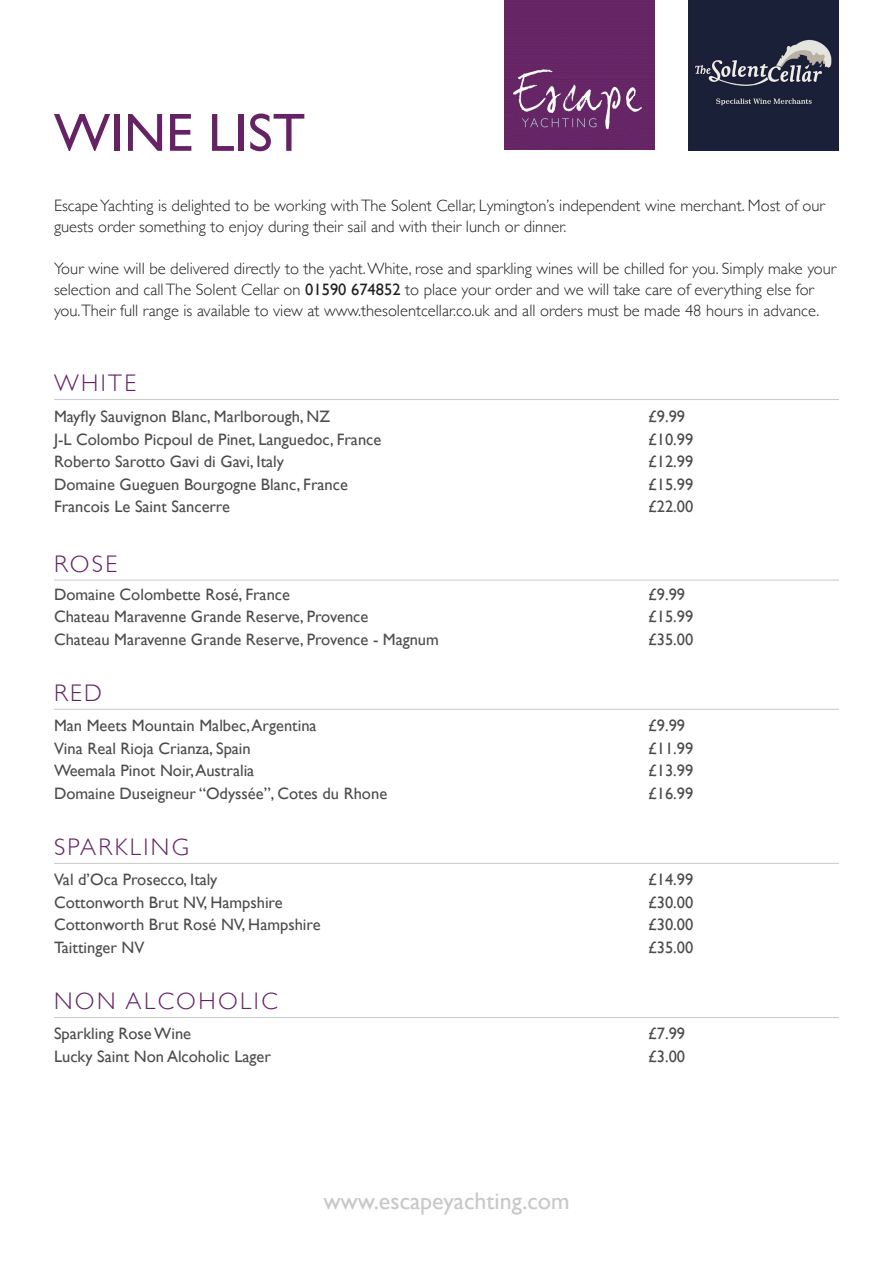
<style>
.page{position:relative;width:893px;height:1263px;background:#fff}
.page>*{position:absolute;margin:0;border:0;box-sizing:border-box;transform-origin:0 0}
.t1{font:54px "Gill Sans";color:#652366}
.t2{font:300 24px "Gill Sans";letter-spacing:.1em;color:#652366}
.t3{font:24px "Gill Sans";color:#c7c8ca}
.t4{font:16.5px "Gill Sans";color:#4b4c4d}
.t5{font:300 16.5px/21px "Gill Sans";color:#231f20}
.s1{font-weight:400}
</style>
<div class="page">
<img style="left:505px;top:0;width:150px;height:150px">
<img style="left:688px;top:0;width:151px;height:151px">
<hr style="left:54px;top:399px;width:785px;height:1px;background:#c7c8ca">
<hr style="left:54px;top:580px;width:785px;height:1px;background:#c7c8ca">
<hr style="left:54px;top:709px;width:785px;height:1px;background:#c7c8ca">
<hr style="left:54px;top:863px;width:785px;height:1px;background:#c7c8ca">
<hr style="left:54px;top:1017px;width:785px;height:1px;background:#c7c8ca">
<p class="t1" style="left:54px;top:101px;width:253px">WINE LIST</p>
<p class="t5" style="left:54px;top:195px;width:773px">Escape Yachting is delighted to be working with The Solent Cellar, Lymington’s independent wine merchant. Most of our guests order something to enjoy during their sail and with their lunch or dinner.</p>
<p class="t5" style="left:54px;top:258px;width:784px">Your wine will be delivered directly to the yacht. White, rose and sparkling wines will be chilled for you. Simply make your selection and call The Solent Cellar on <span class="s1">01590 674852</span> to place your order and we will take care of everything else for you.Their full range is available to view at www.thesolentcellar.co.uk and all orders must be made 48 hours in advance.</p>
<p class="t2" style="left:54px;top:364px;width:84px">WHITE</p>
<p class="t4" style="left:54px;top:407px;width:278px">Mayfly Sauvignon Blanc, Marlborough, NZ</p>
<p class="t4" style="left:648px;top:407px;width:39px">£9.99</p>
<p class="t4" style="left:54px;top:429px;width:329px">J-L Colombo Picpoul de Pinet, Languedoc, France</p>
<p class="t4" style="left:648px;top:429px;width:47px">£10.99</p>
<p class="t4" style="left:54px;top:452px;width:231px">Roberto Sarotto Gavi di Gavi, Italy</p>
<p class="t4" style="left:648px;top:452px;width:47px">£12.99</p>
<p class="t4" style="left:54px;top:474px;width:295px">Domaine Gueguen Bourgogne Blanc, France</p>
<p class="t4" style="left:648px;top:474px;width:47px">£15.99</p>
<p class="t4" style="left:54px;top:497px;width:178px">Francois Le Saint Sancerre</p>
<p class="t4" style="left:648px;top:497px;width:47px">£22.00</p>
<p class="t2" style="left:54px;top:545px;width:65px">ROSE</p>
<p class="t4" style="left:54px;top:585px;width:238px">Domaine Colombette Rosé, France</p>
<p class="t4" style="left:648px;top:585px;width:39px">£9.99</p>
<p class="t4" style="left:54px;top:607px;width:316px">Chateau Maravenne Grande Reserve, Provence</p>
<p class="t4" style="left:648px;top:607px;width:47px">£15.99</p>
<p class="t4" style="left:54px;top:630px;width:386px">Chateau Maravenne Grande Reserve, Provence - Magnum</p>
<p class="t4" style="left:648px;top:630px;width:47px">£35.00</p>
<p class="t2" style="left:54px;top:674px;width:50px">RED</p>
<p class="t4" style="left:54px;top:716px;width:264px">Man Meets Mountain Malbec, Argentina</p>
<p class="t4" style="left:648px;top:716px;width:39px">£9.99</p>
<p class="t4" style="left:54px;top:738px;width:198px">Vina Real Rioja Crianza, Spain</p>
<p class="t4" style="left:648px;top:738px;width:47px">£11.99</p>
<p class="t4" style="left:54px;top:761px;width:202px">Weemala Pinot Noir, Australia</p>
<p class="t4" style="left:648px;top:761px;width:47px">£13.99</p>
<p class="t4" style="left:54px;top:783px;width:335px">Domaine Duseigneur “Odyssée”, Cotes du Rhone</p>
<p class="t4" style="left:648px;top:783px;width:47px">£16.99</p>
<p class="t2" style="left:54px;top:828px;width:137px">SPARKLING</p>
<p class="t4" style="left:54px;top:870px;width:165px">Val d’Oca Prosecco, Italy</p>
<p class="t4" style="left:648px;top:870px;width:47px">£14.99</p>
<p class="t4" style="left:54px;top:892px;width:230px">Cottonworth Brut NV, Hampshire</p>
<p class="t4" style="left:648px;top:892px;width:47px">£30.00</p>
<p class="t4" style="left:54px;top:915px;width:268px">Cottonworth Brut Rosé NV, Hampshire</p>
<p class="t4" style="left:648px;top:915px;width:47px">£30.00</p>
<p class="t4" style="left:54px;top:937px;width:92px">Taittinger NV</p>
<p class="t4" style="left:648px;top:937px;width:47px">£35.00</p>
<p class="t2" style="left:54px;top:982px;width:225px">NON ALCOHOLIC</p>
<p class="t4" style="left:54px;top:1024px;width:139px">Sparkling Rose Wine</p>
<p class="t4" style="left:648px;top:1024px;width:39px">£7.99</p>
<p class="t4" style="left:54px;top:1046px;width:218px">Lucky Saint Non Alcoholic Lager</p>
<p class="t4" style="left:648px;top:1046px;width:39px">£3.00</p>
<p class="t3" style="left:323px;top:1186px;width:248px">www.escapeyachting.com</p>
</div>
